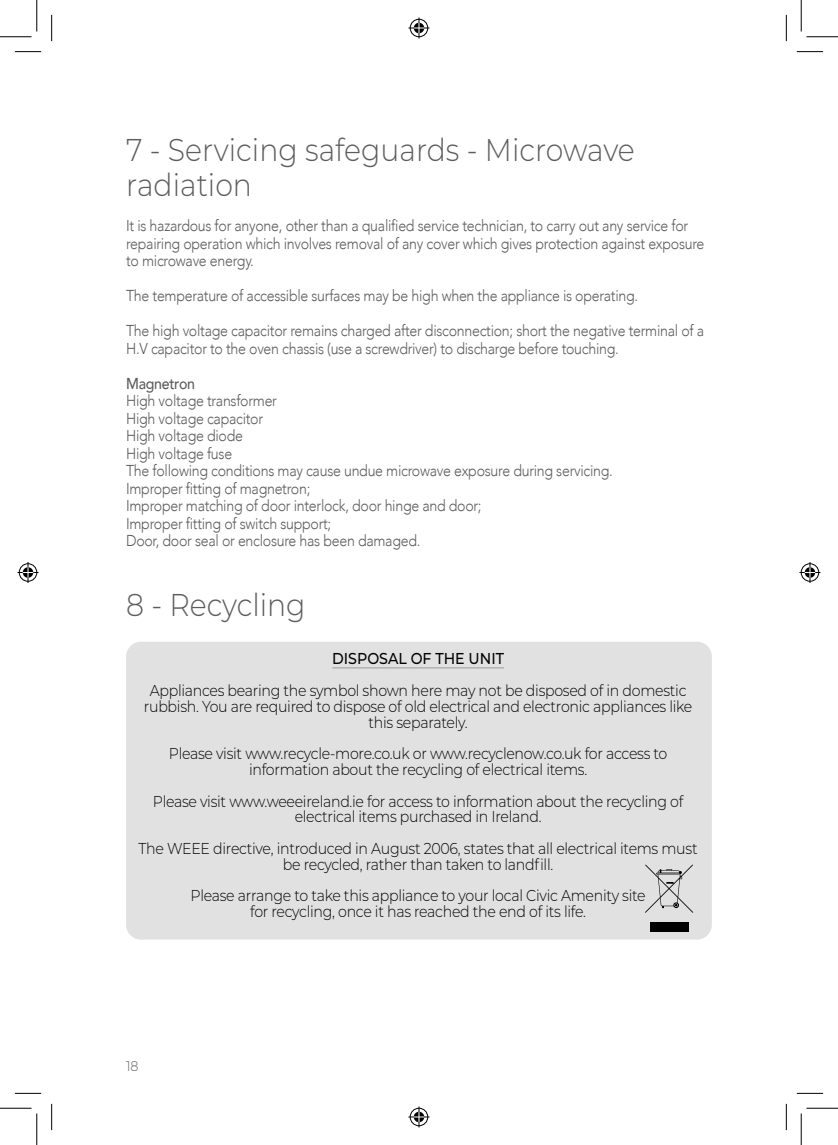
<style>
.page{position:relative;width:838px;height:1145px;background:#fff}
.page>*{position:absolute;margin:0;border:0;box-sizing:border-box;transform-origin:0 0}
._90{font:300 31.5px/35px "Montserrat";color:#5d5d5d;scale:.9 1}
._90-2{font:300 15.75px/17.5px "Avenir";letter-spacing:-.02em;color:#5d5d5d;scale:.9 1}
._90-3{font:300 15.75px/15.8px "Montserrat";letter-spacing:-.02em;color:#000;text-align:center;scale:.9 1}
.t1{font:500 15.75px "Montserrat";color:#000;scale:.9 1}
._90-4{font:500 15.75px "Avenir";letter-spacing:-.02em;color:#5d5d5d;scale:.9 1}
.t2{font:300 14px "Montserrat";color:#5d5d5d;scale:.9 1}
</style>
<div class="page">
<div style="left:126px;top:642px;width:585px;height:298px;background:#e1e1e1;border-radius:15px"></div>
<hr style="left:332px;top:667px;width:172px;height:1px;background:#9c9c9c">
<div style="left:650px;top:922px;width:38px;height:10px;background:#000"></div>
<svg style="left:645px;top:865px;width:48px;height:48px"></svg>
<svg style="left:15px;top:51px;width:26px;height:1px"></svg>
<svg style="left:796px;top:51px;width:27px;height:1px"></svg>
<svg style="left:15px;top:1093px;width:26px;height:1px"></svg>
<svg style="left:796px;top:1093px;width:27px;height:1px"></svg>
<svg style="left:51px;top:15px;width:1px;height:26px"></svg>
<svg style="left:51px;top:1104px;width:1px;height:26px"></svg>
<svg style="left:786px;top:15px;width:1px;height:26px"></svg>
<svg style="left:786px;top:1104px;width:1px;height:26px"></svg>
<hr style="left:0;top:36px;width:32px;height:1px;background:#000">
<hr style="left:806px;top:36px;width:31px;height:1px;background:#000">
<hr style="left:0;top:1108px;width:32px;height:1px;background:#000">
<hr style="left:806px;top:1108px;width:31px;height:1px;background:#000">
<hr style="left:36px;top:0;width:1px;height:31px;background:#000">
<hr style="left:36px;top:1113px;width:1px;height:32px;background:#000">
<hr style="left:800px;top:0;width:1px;height:31px;background:#000">
<hr style="left:800px;top:1113px;width:1px;height:32px;background:#000">
<svg style="left:408px;top:18px;width:21px;height:21px"></svg>
<svg style="left:408px;top:1106px;width:21px;height:21px"></svg>
<svg style="left:18px;top:562px;width:21px;height:21px"></svg>
<svg style="left:799px;top:562px;width:21px;height:21px"></svg>
<p class="_90" style="left:126px;top:131px;width:566px">7 - Servicing safeguards - Microwave radiation</p>
<p class="_90-2" style="left:126px;top:217px;width:644px">It is hazardous for anyone, other than a qualified service technician, to carry out any service for repairing operation which involves removal of any cover which gives protection against exposure to microwave energy.</p>
<p class="_90-2" style="left:126px;top:287px;width:570px">The temperature of accessible surfaces may be high when the appliance is operating.</p>
<p class="_90-2" style="left:126px;top:322px;width:643px">The high voltage capacitor remains charged after disconnection; short the negative terminal of a<br>H.V capacitor to the oven chassis (use a screwdriver) to discharge before touching.</p>
<p class="_90-4" style="left:126px;top:369px;width:78px">Magnetron</p>
<p class="_90-2" style="left:126px;top:392px;width:169px">High voltage transformer</p>
<p class="_90-2" style="left:126px;top:409px;width:154px">High voltage capacitor</p>
<p class="_90-2" style="left:126px;top:427px;width:131px">High voltage diode</p>
<p class="_90-2" style="left:126px;top:444px;width:119px">High voltage fuse</p>
<p class="_90-2" style="left:126px;top:462px;width:542px">The following conditions may cause undue microwave exposure during servicing.</p>
<p class="_90-2" style="left:126px;top:479px;width:206px">Improper fitting of magnetron;</p>
<p class="_90-2" style="left:126px;top:497px;width:396px">Improper matching of door interlock, door hinge and door;</p>
<p class="_90-2" style="left:126px;top:514px;width:229px">Improper fitting of switch support;</p>
<p class="_90-2" style="left:126px;top:532px;width:328px">Door, door seal or enclosure has been damaged.</p>
<p class="_90" style="left:126px;top:586px;width:201px">8 - Recycling</p>
<p class="t1" style="left:332px;top:648px;width:192px">DISPOSAL OF THE UNIT</p>
<p class="_90-3" style="left:144px;top:682px;width:611px">Appliances bearing the symbol shown here may not be disposed of in domestic rubbish. You are required to dispose of old electrical and electronic appliances like this separately.</p>
<p class="_90-3" style="left:169px;top:745px;width:555px">Please visit www.recycle-more.co.uk or www.recyclenow.co.uk for access to information about the recycling of electrical items.</p>
<p class="_90-3" style="left:153px;top:793px;width:591px">Please visit www.weeeireland.ie for access to information about the recycling of electrical items purchased in Ireland.</p>
<p class="_90-3" style="left:139px;top:840px;width:622px">The WEEE directive, introduced in August 2006, states that all electrical items must be recycled, rather than taken to landfill.</p>
<p class="_90-3" style="left:190px;top:887px;width:507px">Please arrange to take this appliance to your local Civic Amenity site for recycling, once it has reached the end of its life.</p>
<p class="t2" style="left:126px;top:1057px;width:15px">18</p>
</div>
